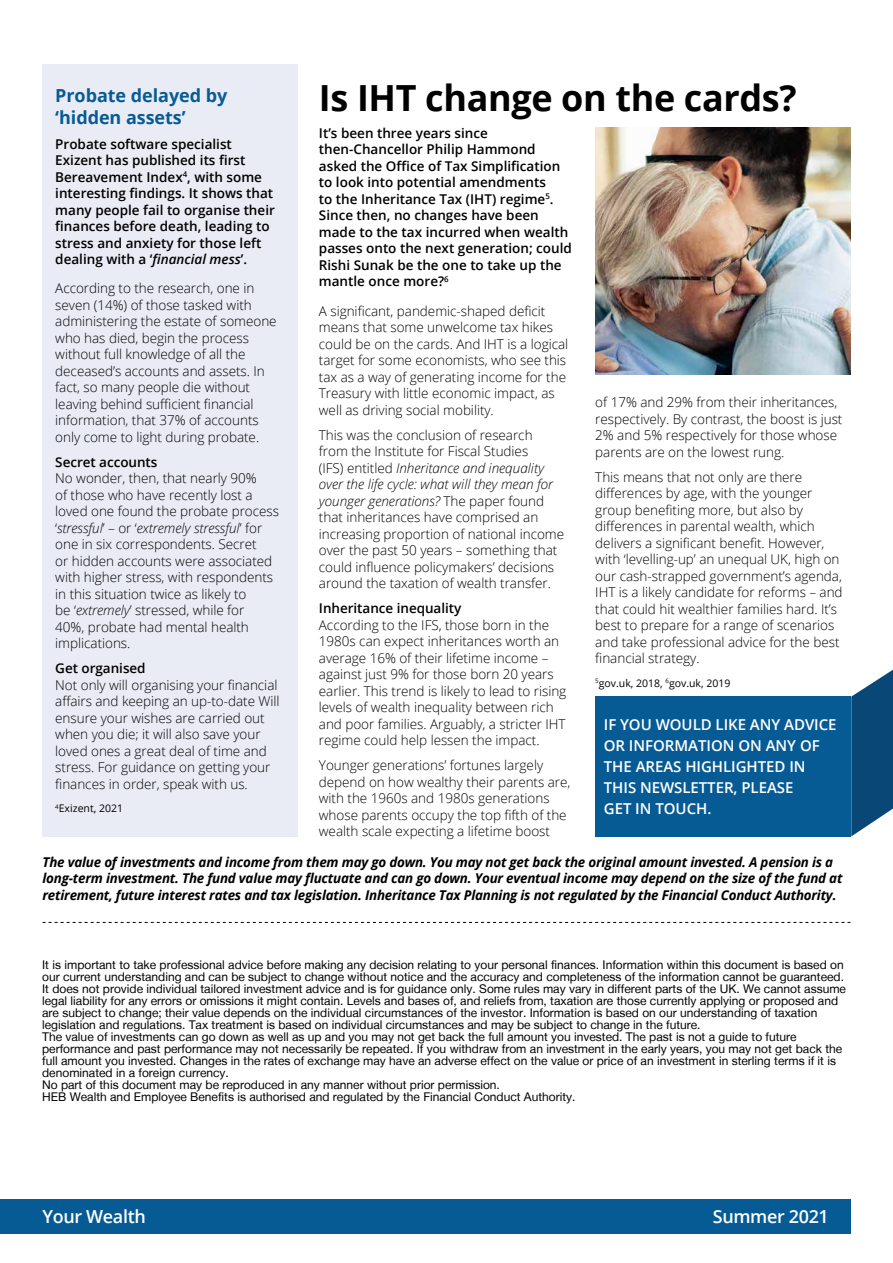
<style>
.page{position:relative;width:893px;height:1263px;background:#fff}
.page>*{position:absolute;margin:0;border:0;box-sizing:border-box;transform-origin:0 0}
.t1{font:700 36px "Open Sans";letter-spacing:-.01em;color:#000}
.t2{font:700 18px/21.6px "Open Sans";letter-spacing:-.005em;color:#075b95}
.t3{font:600 18px "Open Sans";letter-spacing:-.02em;color:#fff}
.t4{font:600 15px/21px "Open Sans";letter-spacing:-.005em;color:#fff}
.t5{font:300 13.5px/16.5px "Open Sans";letter-spacing:-.005em;color:#000}
.t6{font:600 13.5px/16.5px "Open Sans";color:#000}
.t7{font:italic 700 13.5px/16.5px "Open Sans";letter-spacing:-.015em;color:#000}
.t8{font:12px/12px "Helvetica Neue LT";color:#000}
.t9{font:10.5px "Open Sans";color:#000}
.s1{font-style:italic}
</style>
<div class="page">
<div style="left:0;top:1199px;width:850px;height:34px;background:#075b95"></div>
<div style="left:595px;top:696px;width:256px;height:141px;background:#075b95"></div>
<svg style="left:851px;top:670px;width:42px;height:166px"></svg>
<svg style="left:43px;top:922px;width:807px;height:1px"></svg>
<div style="left:43px;top:64px;width:255px;height:773px;background:#eaecf5"></div>
<img style="left:595px;top:128px;width:255px;height:246px">
<h2 class="t2" style="left:55px;top:84px;width:174px">Probate delayed by ‘hidden assets’</h2>
<p class="t6" style="left:55px;top:135px;width:221px">Probate software specialist<br>Exizent has published its first<br>Bereavement Index<sup>4</sup>, with some interesting findings. It shows that many people fail to organise their finances before death, leading to stress and anxiety for those left dealing with a ‘<span class="s1">financial mess</span>’.</p>
<p class="t5" style="left:55px;top:280px;width:223px">According to the research, one in seven (14%) of those tasked with administering the estate of someone who has died, begin the process without full knowledge of all the deceased’s accounts and assets. In fact, so many people die without leaving behind sufficient financial information, that 37% of accounts only come to light during probate.</p>
<p class="t6" style="left:55px;top:453px;width:104px">Secret accounts</p>
<p class="t5" style="left:55px;top:470px;width:225px">No wonder, then, that nearly 90%<br>of those who have recently lost a loved one found the probate process ‘<span class="s1">stressful</span>’ – or ‘<span class="s1">extremely stressful</span>’ for one in six correspondents. Secret<br>or hidden accounts were associated with higher stress, with respondents in this situation twice as likely to<br>be ‘<span class="s1">extremely</span>’ stressed, while for<br>40%, probate had mental health implications.</p>
<p class="t6" style="left:55px;top:660px;width:92px">Get organised</p>
<p class="t5" style="left:55px;top:676px;width:226px">Not only will organising your financial affairs and keeping an up-to-date Will ensure your wishes are carried out when you die; it will also save your loved ones a great deal of time and stress. For guidance on getting your finances in order, speak with us.</p>
<p class="t9" style="left:55px;top:801px;width:69px"><sup>4</sup>Exizent, 2021</p>
<h1 class="t1" style="left:319px;top:72px;width:479px">Is IHT change on the cards?</h1>
<p class="t6" style="left:319px;top:124px;width:255px">It’s been three years since then-Chancellor Philip Hammond asked the Office of Tax Simplification to look into potential amendments<br>to the Inheritance Tax (IHT) regime<sup>5</sup>.<br>Since then, no changes have been made to the tax incurred when wealth passes onto the next generation; could Rishi Sunak be the one to take up the mantle once more?<sup>6</sup></p>
<p class="t5" style="left:319px;top:302px;width:251px">A significant, pandemic-shaped deficit means that some unwelcome tax hikes could be on the cards. And IHT is a logical target for some economists, who see this tax as a way of generating income for the Treasury with little economic impact, as well as driving social mobility.</p>
<p class="t5" style="left:319px;top:426px;width:247px">This was the conclusion of research from the Institute for Fiscal Studies<br>(IFS) entitled <span class="s1">Inheritance and inequality over the life cycle: what will they mean for younger generations?</span> The paper found that inheritances have comprised an increasing proportion of national income over the past 50 years – something that could influence policymakers’ decisions around the taxation of wealth transfer.</p>
<p class="t6" style="left:319px;top:600px;width:144px">Inheritance inequality</p>
<p class="t5" style="left:319px;top:616px;width:249px">According to the IFS, those born in the 1980s can expect inheritances worth an average 16% of their lifetime income – against just 9% for those born 20 years earlier. This trend is likely to lead to rising levels of wealth inequality between rich and poor families. Arguably, a stricter IHT regime could help lessen the impact.</p>
<p class="t5" style="left:319px;top:757px;width:253px">Younger generations’ fortunes largely depend on how wealthy their parents are, with the 1960s and 1980s generations whose parents occupy the top fifth of the wealth scale expecting a lifetime boost</p>
<p class="t5" style="left:595px;top:394px;width:249px">of 17% and 29% from their inheritances, respectively. By contrast, the boost is just 2% and 5% respectively for those whose parents are on the lowest rung.</p>
<p class="t5" style="left:595px;top:468px;width:249px">This means that not only are there differences by age, with the younger group benefiting more, but also by differences in parental wealth, which delivers a significant benefit. However, with ‘levelling-up’ an unequal UK, high on our cash-strapped government’s agenda, IHT is a likely candidate for reforms – and that could hit wealthier families hard. It’s best to prepare for a range of scenarios and take professional advice for the best financial strategy.</p>
<p class="t9" style="left:595px;top:676px;width:137px"><sup>5</sup>gov.uk, 2018, <sup>6</sup>gov.uk, 2019</p>
<p class="t4" style="left:604px;top:714px;width:234px">IF YOU WOULD LIKE ANY ADVICE<br>OR INFORMATION ON ANY OF<br>THE AREAS HIGHLIGHTED IN<br>THIS NEWSLETTER, PLEASE<br>GET IN TOUCH.</p>
<p class="t7" style="left:43px;top:853px;width:801px">The value of investments and income from them may go down. You may not get back the original amount invested. A pension is a long-term investment. The fund value may fluctuate and can go down. Your eventual income may depend on the size of the fund at retirement, future interest rates and tax legislation. Inheritance Tax Planning is not regulated by the Financial Conduct Authority.</p>
<p class="t8" style="left:42px;top:960px;width:805px">It is important to take professional advice before making any decision relating to your personal finances. Information within this document is based on our current understanding and can be subject to change without notice and the accuracy and completeness of the information cannot be guaranteed.<br>It does not provide individual tailored investment advice and is for guidance only. Some rules may vary in different parts of the UK. We cannot assume legal liability for any errors or omissions it might contain. Levels and bases of, and reliefs from, taxation are those currently applying or proposed and are subject to change; their value depends on the individual circumstances of the investor. Information is based on our understanding of taxation legislation and regulations. Tax treatment is based on individual circumstances and may be subject to change in the future.<br>The value of investments can go down as well as up and you may not get back the full amount you invested. The past is not a guide to future performance and past performance may not necessarily be repeated. If you withdraw from an investment in the early years, you may not get back the full amount you invested. Changes in the rates of exchange may have an adverse effect on the value or price of an investment in sterling terms if it is denominated in a foreign currency.<br>No part of this document may be reproduced in any manner without prior permission.<br>HEB Wealth and Employee Benefits is authorised and regulated by the Financial Conduct Authority.</p>
<h2 class="t3" style="left:43px;top:1204px;width:105px">Your Wealth</h2>
<h2 class="t3" style="left:713px;top:1204px;width:118px">Summer 2021</h2>
</div>
